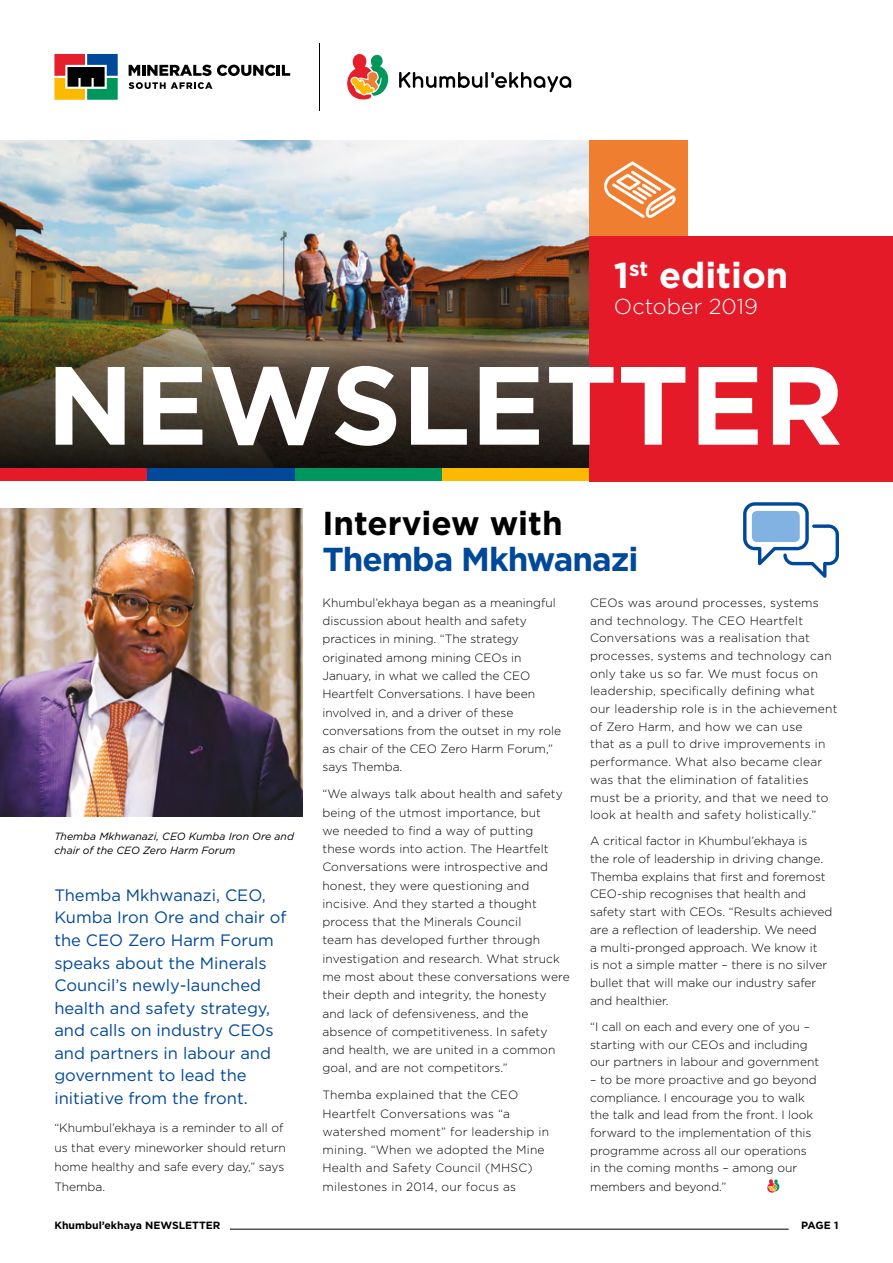
<style>
.page{position:relative;width:893px;height:1263px;background:#fff}
.page>*{position:absolute;margin:0;border:0;box-sizing:border-box;transform-origin:0 0}
.t1{font:700 111px "Gotham";color:#fff}
.t2{font:700 36px "Gotham";color:#fff}
.t3{font:700 33.15px "Gotham";letter-spacing:-.03em;color:#00489a}
.t4{font:700 33.15px "Gotham";color:#000}
.t5{font:300 21.6px "Gotham";color:#fff}
.MCSA_NL_highlight_co{font:16.5px/22.5px "Gotham";color:#00489a}
.MCSA_NL_body_copy{font:300 12px/18.3px "Gotham";color:#000}
.MCSA_NL_body_copy-2{font:300 12px/17.7px "Gotham";letter-spacing:.02em;color:#000}
.MCSA_NL_body_copy-3{font:italic 10.5px/13.5px "Gotham";color:#000}
.t6{font:700 10.5px "Gotham";color:#000}
</style>
<div class="page">
<hr style="left:230px;top:1229px;width:559px;height:1px;background:#000">
<img style="left:0;top:140px;width:590px;height:328px">
<img style="left:0;top:508px;width:303px;height:308px">
<svg style="left:743px;top:502px;width:96px;height:76px"></svg>
<div style="left:752px;top:511px;width:48px;height:31px;background:#81b2e1;border-radius:5px"></div>
<div style="left:0;top:468px;width:147px;height:13px;background:#e51a28"></div>
<div style="left:147px;top:468px;width:148px;height:13px;background:#00489a"></div>
<div style="left:295px;top:468px;width:147px;height:13px;background:#00975f"></div>
<div style="left:442px;top:468px;width:148px;height:13px;background:#fbba00"></div>
<div style="left:590px;top:236px;width:303px;height:245px;background:#e51a28"></div>
<div style="left:590px;top:140px;width:98px;height:96px;background:#f07e31"></div>
<svg style="left:604px;top:161px;width:72px;height:57px"></svg>
<svg style="left:54px;top:54px;width:64px;height:46px;background:#706a53"></svg>
<svg style="left:129px;top:65px;width:161px;height:11px"></svg>
<svg style="left:129px;top:82px;width:83px;height:7px"></svg>
<hr style="left:319px;top:43px;width:1px;height:67px;background:#000">
<svg style="left:399px;top:72px;width:172px;height:20px"></svg>
<svg style="left:347px;top:54px;width:42px;height:45px"></svg>
<svg style="left:767px;top:1179px;width:13px;height:13px"></svg>
<p class="t2" style="left:614px;top:252px;width:176px">1<sup>st</sup> edition</p>
<p class="t5" style="left:614px;top:292px;width:145px">October 2019</p>
<p class="t1" style="left:46px;top:332px;width:799px">NEWSLETTER</p>
<p class="MCSA_NL_body_copy-3" style="left:54px;top:829px;width:241px">Themba Mkhwanazi, CEO Kumba Iron Ore and chair of the CEO Zero Harm Forum</p>
<p class="MCSA_NL_highlight_co" style="left:54px;top:883px;width:234px">Themba Mkhwanazi, CEO,<br>Kumba Iron Ore and chair of the CEO Zero Harm Forum speaks about the Minerals<br>Council’s newly-launched health and safety strategy, and calls on industry CEOs and partners in labour and government to lead the initiative from the front.</p>
<p class="MCSA_NL_body_copy" style="left:54px;top:1118px;width:233px;line-height:19.5px">“Khumbul’ekhaya is a reminder to all of us that every mineworker should return home healthy and safe every day,” says<br>Themba.</p>
<p class="t4" style="left:322px;top:501px;width:242px">Interview with</p>
<p class="t3" style="left:322px;top:537px;width:317px">Themba Mkhwanazi</p>
<p class="MCSA_NL_body_copy" style="left:322px;top:593px;width:240px">Khumbul’ekhaya began as a meaningful discussion about health and safety practices in mining. “The strategy originated among mining CEOs in January, in what we called the CEO Heartfelt Conversations. I have been involved in, and a driver of these conversations from the outset in my role as chair of the CEO Zero Harm Forum,” says Themba.</p>
<p class="MCSA_NL_body_copy" style="left:322px;top:784px;width:249px">“We always talk about health and safety being of the utmost importance, but<br>we needed to find a way of putting<br>these words into action. The Heartfelt Conversations were introspective and honest, they were questioning and incisive. And they started a thought process that the Minerals Council<br>team has developed further through investigation and research. What struck me most about these conversations were their depth and integrity, the honesty and lack of defensiveness, and the absence of competitiveness. In safety and health, we are united in a common goal, and are not competitors.”</p>
<p class="MCSA_NL_body_copy-2" style="left:322px;top:1085px;width:228px;line-height:18.3px">Themba explained that the CEO<br>Heartfelt Conversations was “a watershed moment” for leadership in mining. “When we adopted the Mine<br>Health and Safety Council (MHSC) milestones in 2014, our focus as</p>
<p class="MCSA_NL_body_copy-2" style="left:590px;top:593px;width:249px">CEOs was around processes, systems and technology. The CEO Heartfelt Conversations was a realisation that processes, systems and technology can only take us so far. We must focus on leadership, specifically defining what our leadership role is in the achievement of Zero Harm, and how we can use<br>that as a pull to drive improvements in performance. What also became clear was that the elimination of fatalities must be a priority, and that we need to look at health and safety holistically.”</p>
<p class="MCSA_NL_body_copy" style="left:590px;top:832px;width:244px;line-height:17.7px">A critical factor in Khumbul’ekhaya is<br>the role of leadership in driving change.<br>Themba explains that first and foremost CEO-ship recognises that health and safety start with CEOs. “Results achieved are a reflection of leadership. We need<br>a multi-pronged approach. We know it<br>is not a simple matter – there is no silver bullet that will make our industry safer and healthier.</p>
<p class="MCSA_NL_body_copy" style="left:590px;top:1017px;width:231px;line-height:17.7px">“I call on each and every one of you – starting with our CEOs and including our partners in labour and government</p>
<p class="MCSA_NL_body_copy" style="left:590px;top:1070px;width:228px;line-height:17.9px">– to be more proactive and go beyond compliance. I encourage you to walk the talk and lead from the front. I look forward to the implementation of this programme across all our operations in the coming months – among our members and beyond.”</p>
<p class="t6" style="left:54px;top:1218px;width:168px">Khumbul’ekhaya NEWSLETTER</p>
<p class="t6" style="left:801px;top:1218px;width:39px">PAGE 1</p>
</div>
